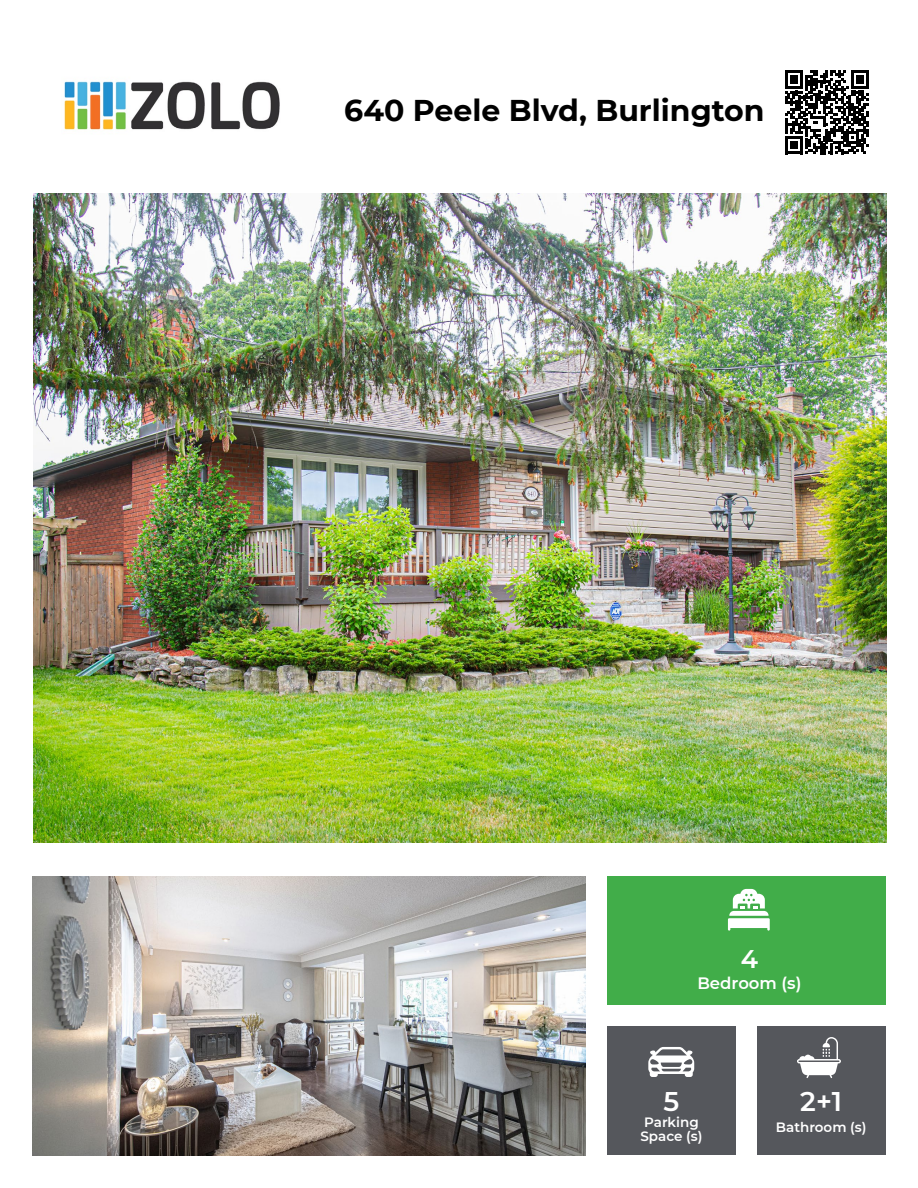
<style>
.page{position:relative;width:918px;height:1188px;background:#fff}
.page>*{position:absolute;margin:0;border:0;box-sizing:border-box;transform-origin:0 0}
.t1{font:700 30px "Montserrat";color:#000}
.t2{font:600 27px "Montserrat";color:#fff}
.t3{font:600 25.5px "Montserrat";color:#fff}
.t4{font:600 16.5px "Montserrat";color:#fff}
.t5{font:600 13.5px/13.5px "Montserrat";color:#fff}
</style>
<div class="page">
<img style="left:33px;top:193px;width:854px;height:649px">
<svg style="left:816px;top:618px;width:6px;height:5px"></svg>
<div style="left:757px;top:1027px;width:129px;height:128px;background:#55575c"></div>
<div style="left:607px;top:1027px;width:129px;height:128px;background:#55575c"></div>
<div style="left:607px;top:876px;width:279px;height:129px;background:#41ad49"></div>
<svg style="left:728px;top:889px;width:42px;height:42px"></svg>
<svg style="left:797px;top:1037px;width:44px;height:41px"></svg>
<svg style="left:648px;top:1047px;width:46px;height:30px"></svg>
<svg style="left:785px;top:71px;width:84px;height:83px"></svg>
<img style="left:32px;top:876px;width:554px;height:280px">
<img style="left:64px;top:81px;width:216px;height:49px">
<h1 class="t1" style="left:344px;top:88px;width:422px">640 Peele Blvd, Burlington</h1>
<h3 class="t3" style="left:741px;top:941px;width:19px">4</h3>
<p class="t4" style="left:697px;top:972px;width:106px">Bedroom (s)</p>
<h2 class="t2" style="left:664px;top:1082px;width:17px">5</h2>
<p class="t5" style="left:640px;top:1115px;width:64px">Parking<br>Space (s)</p>
<h2 class="t2" style="left:800px;top:1082px;width:43px">2+1</h2>
<p class="t5" style="left:776px;top:1120px;width:92px">Bathroom (s)</p>
</div>
